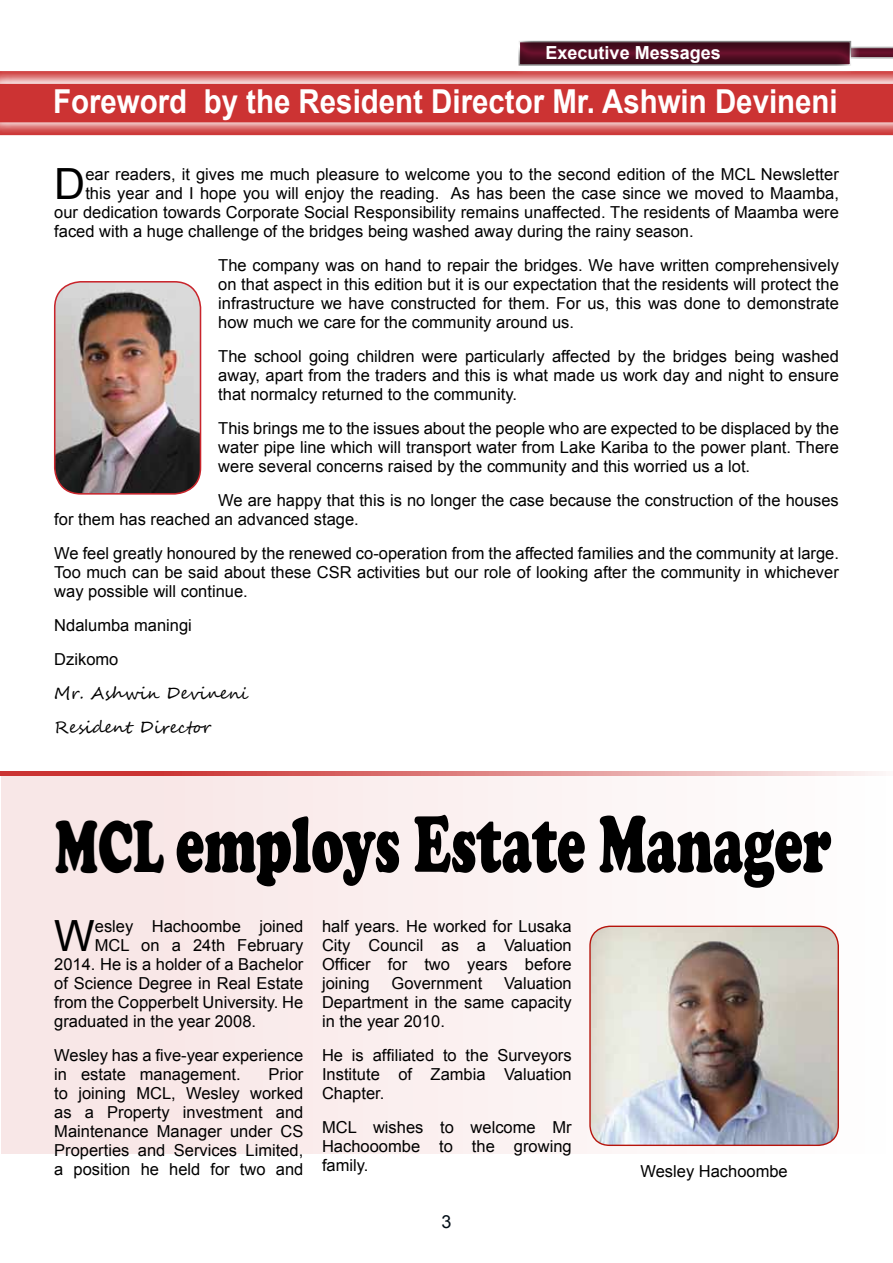
<style>
.page{position:relative;width:893px;height:1263px;background:#fff}
.page>*{position:absolute;margin:0;border:0;box-sizing:border-box;transform-origin:0 0}
.t1{font:900 82.95px "Cooper";color:#000;scale:.65 1}
.t2{font:43.05px "Arial";color:#000}
.t3{font:700 33px "Arial";color:#fff;scale:.89 1}
.t4{font:700 18px "Arial";color:#fff}
.t5{font:18px "Arial";color:#000c15}
.t6{font:16.5px/18.9px "Arial";color:#000;text-align:justify}
.t7{font:16.5px/33.9px "Segoe Script";color:#000}
.s1{font-size:75px}
</style>
<div class="page">
<div style="left:1px;top:771px;width:892px;height:383px;background:linear-gradient(to right,#f7e4e4,#fefefe)"></div>
<img style="left:55px;top:282px;width:145px;height:211px">
<div style="left:54px;top:281px;width:147px;height:214px;border:2px solid #c9252c;border-radius:26px"></div>
<img style="left:0;top:71px;width:893px;height:65px">
<div style="left:0;top:84px;width:893px;height:38px;background:#c33"></div>
<div style="left:799px;top:46px;width:94px;height:15px;background:#000;opacity:.5"></div>
<div style="left:509px;top:31px;width:352px;height:44px;background:#fff;opacity:.75"></div>
<div style="left:516px;top:40px;width:336px;height:28px;background:#000;opacity:.5"></div>
<img style="left:590px;top:926px;width:248px;height:219px">
<div style="left:589px;top:925px;width:250px;height:221px;border:1px solid #b7140c;border-radius:20px"></div>
<svg style="left:0;top:771px;width:893px;height:5px;background:#de8180"></svg>
<p class="t4" style="left:546px;top:41px;width:177px">Executive Messages</p>
<h3 class="t3" style="left:53px;top:80px;width:883px">Foreword by the Resident Director Mr. Ashwin Devineni</h3>
<h2 class="t2" style="left:54px;top:156px;width:33px">D</h2>
<p class="t6" style="left:85px;top:165px;width:755px">ear readers, it gives me much pleasure to welcome you to the second edition of the MCL Newsletter</p>
<p class="t6" style="left:85px;top:184px;width:755px">this year and I hope you will enjoy the reading. As has been the case since we moved to Maamba,</p>
<p class="t6" style="left:54px;top:203px;width:786px">our dedication towards Corporate Social Responsibility remains unaffected. The residents of Maamba were</p>
<p class="t6" style="left:54px;top:222px;width:641px">faced with a huge challenge of the bridges being washed away during the rainy season.</p>
<p class="t6" style="left:218px;top:256px;width:622px">The company was on hand to repair the bridges. We have written comprehensively on that aspect in this edition but it is our expectation that the residents will protect the infrastructure we have constructed for them. For us, this was done to demonstrate how much we care for the community around us.</p>
<p class="t6" style="left:218px;top:347px;width:622px">The school going children were particularly affected by the bridges being washed away, apart from the traders and this is what made us work day and night to ensure that normalcy returned to the community.</p>
<p class="t6" style="left:218px;top:419px;width:622px">This brings me to the issues about the people who are expected to be displaced by the water pipe line which will transport water from Lake Kariba to the power plant. There were several concerns raised by the community and this worried us a lot.</p>
<p class="t6" style="left:54px;top:491px;width:786px;text-indent:164px">We are happy that this is no longer the case because the construction of the houses for them has reached an advanced stage.</p>
<p class="t6" style="left:54px;top:544px;width:786px">We feel greatly honoured by the renewed co-operation from the affected families and the community at large.<br>Too much can be said about these CSR activities but our role of looking after the community in whichever way possible will continue.</p>
<p class="t6" style="left:54px;top:608px;width:139px;line-height:33.9px">Ndalumba maningi<br>Dzikomo</p>
<p class="t7" style="left:54px;top:676px;width:196px">Mr. Ashwin Devineni<br>Resident Director</p>
<h1 class="t1" style="left:55px;top:795px;width:1196px"><span class="s1">MCL</span> employs Estate Manager</h1>
<h2 class="t2" style="left:54px;top:908px;width:42px">W</h2>
<p class="t6" style="left:95px;top:917px;width:210px">esley Hachoombe joined</p>
<p class="t6" style="left:95px;top:936px;width:210px">MCL on a 24th February</p>
<p class="t6" style="left:54px;top:955px;width:251px">2014. He is a holder of a Bachelor</p>
<p class="t6" style="left:54px;top:974px;width:251px">of Science Degree in Real Estate</p>
<p class="t6" style="left:54px;top:993px;width:251px">from the Copperbelt University. He</p>
<p class="t6" style="left:54px;top:1012px;width:203px">graduated in the year 2008.</p>
<p class="t6" style="left:54px;top:1046px;width:251px">Wesley has a five-year experience in estate management.</p>
<p class="t6" style="left:54px;top:1065px;width:251px;text-indent:214px">Prior to joining MCL, Wesley worked as a Property investment and Maintenance Manager under CS Properties and Services Limited, a position he held for two and</p>
<p class="t6" style="left:322px;top:917px;width:251px">half years. He worked for Lusaka City Council as a Valuation Officer for two years before joining</p>
<p class="t6" style="left:392px;top:974px;width:92px">Government</p>
<p class="t6" style="left:322px;top:974px;width:251px;text-indent:182px">Valuation Department in the same capacity in the year 2010.</p>
<p class="t6" style="left:322px;top:1046px;width:251px">He is affiliated to the Surveyors Institute of Zambia Valuation Chapter.</p>
<p class="t6" style="left:322px;top:1118px;width:251px">MCL wishes to welcome Mr Hachooombe to the growing family.</p>
<p class="t5" style="left:441px;top:1209px;width:12px">3</p>
<p class="t6" style="left:640px;top:1161px;width:149px">Wesley Hachoombe</p>
</div>
